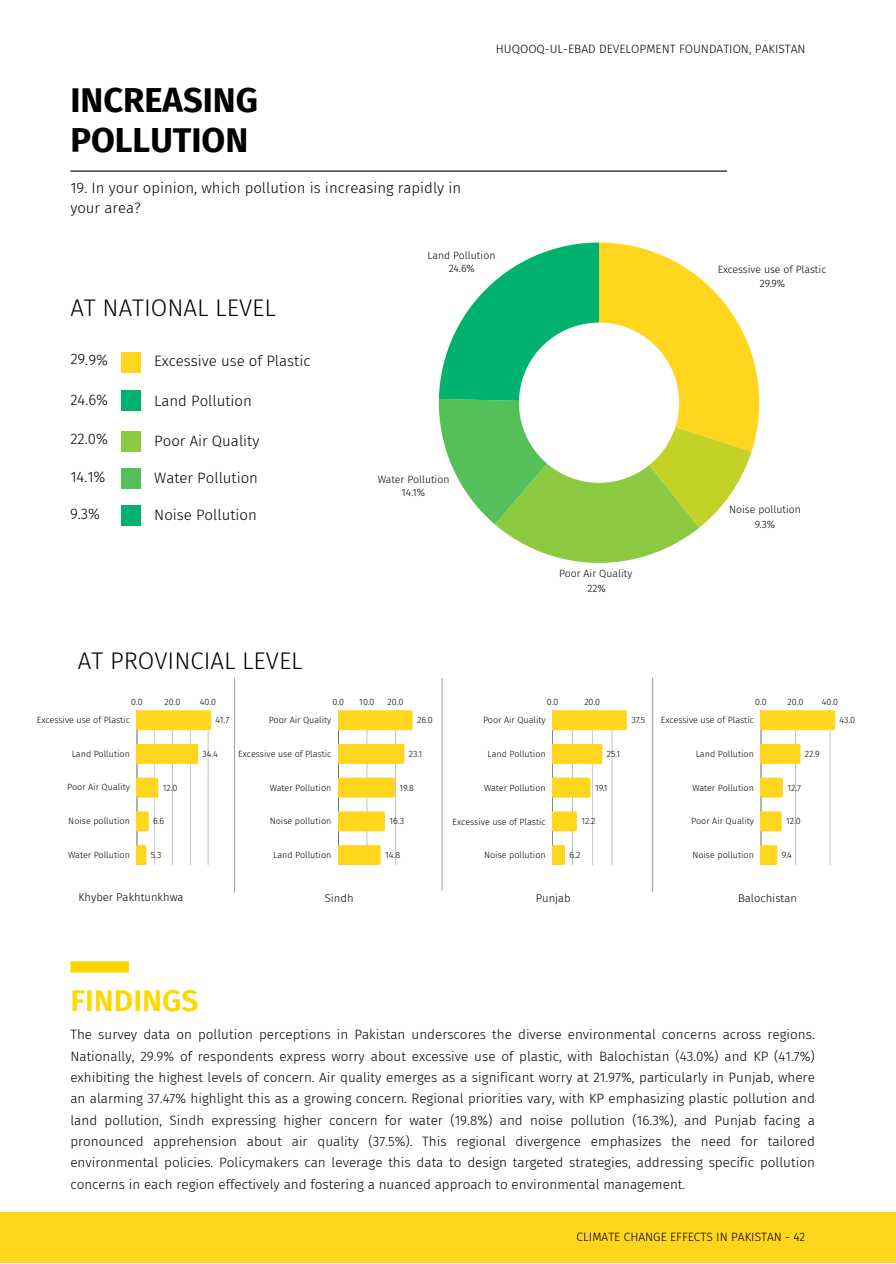
<style>
.page{position:relative;width:896px;height:1264px;background:#fff}
.page>*{position:absolute;margin:0;border:0;box-sizing:border-box;transform-origin:0 0}
.t1{font:700 34.5px/40.5px "Fira Sans";color:#000}
.t2{font:600 30px "Fira Sans";color:#fdd800}
.t3{font:300 24px "Fira Sans";color:#000}
.t4{font:300 15px/20.2px "Fira Sans";color:#000}
.t5{font:300 13.5px/21.3px "Fira Sans";color:#000;text-align:justify}
.t6{font:300 12px "Fira Sans";color:#000}
.t7{font:300 11.25px "Fira Sans";color:#000}
.t8{font:300 10.5px/13.4px "Fira Sans";color:#000;text-align:center}
.t9{font:300 9px "Fira Sans";color:#000}
</style>
<div class="page">
<svg style="left:439px;top:242px;width:320px;height:321px"></svg>
<hr style="left:137px;top:710px;width:1px;height:155px;background:#000">
<hr style="left:154px;top:710px;width:1px;height:155px;background:#000">
<hr style="left:172px;top:710px;width:1px;height:155px;background:#000">
<hr style="left:190px;top:710px;width:1px;height:155px;background:#000">
<hr style="left:208px;top:710px;width:1px;height:155px;background:#000">
<svg style="left:137px;top:710px;width:74px;height:20px"></svg>
<svg style="left:137px;top:811px;width:12px;height:20px"></svg>
<svg style="left:137px;top:777px;width:21px;height:20px"></svg>
<svg style="left:137px;top:845px;width:9px;height:20px"></svg>
<svg style="left:137px;top:744px;width:61px;height:19px"></svg>
<hr style="left:234px;top:678px;width:1px;height:214px;background:#a6a6a6">
<hr style="left:441px;top:678px;width:2px;height:212px;background:#a6a6a6">
<hr style="left:652px;top:678px;width:1px;height:214px;background:#a6a6a6">
<div style="left:70px;top:961px;width:59px;height:11px;background:#fdd800"></div>
<hr style="left:70px;top:170px;width:657px;height:2px;background:#000">
<hr style="left:338px;top:710px;width:1px;height:155px;background:#000">
<hr style="left:367px;top:710px;width:1px;height:155px;background:#000">
<hr style="left:395px;top:710px;width:1px;height:155px;background:#000">
<svg style="left:338px;top:744px;width:66px;height:19px"></svg>
<svg style="left:338px;top:811px;width:47px;height:20px"></svg>
<svg style="left:338px;top:710px;width:74px;height:20px"></svg>
<svg style="left:338px;top:777px;width:57px;height:20px"></svg>
<svg style="left:338px;top:845px;width:42px;height:20px"></svg>
<hr style="left:552px;top:710px;width:1px;height:155px;background:#000">
<hr style="left:572px;top:710px;width:1px;height:155px;background:#000">
<hr style="left:592px;top:710px;width:1px;height:155px;background:#000">
<hr style="left:612px;top:710px;width:1px;height:155px;background:#000">
<svg style="left:553px;top:811px;width:24px;height:20px"></svg>
<svg style="left:553px;top:845px;width:12px;height:20px"></svg>
<svg style="left:553px;top:710px;width:74px;height:20px"></svg>
<svg style="left:553px;top:777px;width:37px;height:20px"></svg>
<svg style="left:553px;top:744px;width:49px;height:19px"></svg>
<hr style="left:760px;top:710px;width:1px;height:155px;background:#000">
<hr style="left:795px;top:710px;width:1px;height:155px;background:#000">
<hr style="left:829px;top:710px;width:1px;height:155px;background:#000">
<svg style="left:761px;top:710px;width:74px;height:20px"></svg>
<svg style="left:761px;top:845px;width:16px;height:20px"></svg>
<svg style="left:761px;top:811px;width:20px;height:20px"></svg>
<svg style="left:761px;top:777px;width:22px;height:20px"></svg>
<svg style="left:761px;top:744px;width:39px;height:19px"></svg>
<div style="left:121px;top:431px;width:19px;height:20px;background:#8ccb41"></div>
<div style="left:121px;top:391px;width:20px;height:20px;background:#00b170"></div>
<div style="left:121px;top:352px;width:19px;height:20px;background:#ffd51e"></div>
<div style="left:121px;top:468px;width:20px;height:20px;background:#55bf5a"></div>
<div style="left:121px;top:505px;width:20px;height:20px;background:#00b170"></div>
<div style="left:0;top:1212px;width:896px;height:50px;background:#ffd51e"></div>
<h1 class="t1" style="left:70px;top:80px;width:189px">INCREASING<br>POLLUTION</h1>
<p class="t4" style="left:70px;top:178px;width:392px">19. In your opinion, which pollution is increasing rapidly in your area?</p>
<p class="t6" style="left:496px;top:42px;width:311px">HUQOOQ-UL-EBAD DEVELOPMENT FOUNDATION, PAKISTAN</p>
<h3 class="t3" style="left:70px;top:293px;width:207px">AT NATIONAL LEVEL</h3>
<p class="t4" style="left:71px;top:349px;width:39px;rotate:1deg">29.9%</p>
<p class="t4" style="left:154px;top:351px;width:158px">Excessive use of Plastic</p>
<p class="t4" style="left:70px;top:389px;width:39px">24.6%</p>
<p class="t4" style="left:154px;top:390px;width:99px">Land Pollution</p>
<p class="t4" style="left:70px;top:429px;width:39px">22.0%</p>
<p class="t4" style="left:154px;top:430px;width:107px">Poor Air Quality</p>
<p class="t4" style="left:70px;top:466px;width:37px">14.1%</p>
<p class="t4" style="left:154px;top:467px;width:105px">Water Pollution</p>
<p class="t4" style="left:70px;top:504px;width:32px">9.3%</p>
<p class="t4" style="left:154px;top:504px;width:104px">Noise Pollution</p>
<p class="t8" style="left:427px;top:249px;width:69px">Land Pollution<br>24.6%</p>
<p class="t8" style="left:378px;top:472px;width:73px">Water Pollution<br>14.1%</p>
<p class="t8" style="left:559px;top:566px;width:75px;line-height:15px">Poor Air Quality<br>22%</p>
<p class="t8" style="left:717px;top:263px;width:110px">Excessive use of Plastic<br>29.9%</p>
<p class="t8" style="left:729px;top:502px;width:73px;line-height:15px">Noise pollution<br>9.3%</p>
<h3 class="t3" style="left:78px;top:646px;width:226px">AT PROVINCIAL LEVEL</h3>
<p class="t9" style="left:131px;top:696px;width:13px">0.0</p>
<p class="t9" style="left:165px;top:696px;width:17px">20.0</p>
<p class="t9" style="left:200px;top:696px;width:18px">40.0</p>
<p class="t9" style="left:333px;top:696px;width:13px">0.0</p>
<p class="t9" style="left:359px;top:696px;width:17px">10.0</p>
<p class="t9" style="left:387px;top:696px;width:17px">20.0</p>
<p class="t9" style="left:547px;top:696px;width:13px">0.0</p>
<p class="t9" style="left:584px;top:696px;width:17px">20.0</p>
<p class="t9" style="left:755px;top:696px;width:13px">0.0</p>
<p class="t9" style="left:787px;top:696px;width:17px">20.0</p>
<p class="t9" style="left:822px;top:696px;width:18px">40.0</p>
<p class="t9" style="left:37px;top:715px;width:95px">Excessive use of Plastic</p>
<p class="t9" style="left:216px;top:714px;width:15px">41.7</p>
<p class="t9" style="left:269px;top:714px;width:64px">Poor Air Quality</p>
<p class="t9" style="left:417px;top:714px;width:17px">26.0</p>
<p class="t9" style="left:483px;top:714px;width:64px">Poor Air Quality</p>
<p class="t9" style="left:631px;top:714px;width:15px">37.5</p>
<p class="t9" style="left:661px;top:715px;width:95px">Excessive use of Plastic</p>
<p class="t9" style="left:839px;top:714px;width:17px">43.0</p>
<p class="t9" style="left:72px;top:748px;width:60px">Land Pollution</p>
<p class="t9" style="left:203px;top:748px;width:17px">34.4</p>
<p class="t9" style="left:238px;top:748px;width:95px">Excessive use of Plastic</p>
<p class="t9" style="left:409px;top:748px;width:15px">23.1</p>
<p class="t9" style="left:487px;top:748px;width:60px">Land Pollution</p>
<p class="t9" style="left:607px;top:748px;width:15px">25.1</p>
<p class="t9" style="left:696px;top:748px;width:60px">Land Pollution</p>
<p class="t9" style="left:805px;top:748px;width:16px">22.9</p>
<p class="t9" style="left:67px;top:781px;width:64px">Poor Air Quality</p>
<p class="t9" style="left:163px;top:782px;width:16px">12.0</p>
<p class="t9" style="left:270px;top:782px;width:63px">Water Pollution</p>
<p class="t9" style="left:399px;top:782px;width:16px">19.8</p>
<p class="t9" style="left:484px;top:782px;width:63px">Water Pollution</p>
<p class="t9" style="left:595px;top:782px;width:14px">19.1</p>
<p class="t9" style="left:692px;top:782px;width:63px">Water Pollution</p>
<p class="t9" style="left:787px;top:782px;width:15px">12.7</p>
<p class="t9" style="left:68px;top:815px;width:63px">Noise pollution</p>
<p class="t9" style="left:153px;top:815px;width:13px">6.6</p>
<p class="t9" style="left:68px;top:849px;width:63px">Water Pollution</p>
<p class="t9" style="left:151px;top:849px;width:12px">5.3</p>
<p class="t9" style="left:270px;top:815px;width:63px">Noise pollution</p>
<p class="t9" style="left:389px;top:815px;width:16px">16.3</p>
<p class="t9" style="left:273px;top:849px;width:60px">Land Pollution</p>
<p class="t9" style="left:385px;top:849px;width:17px">14.8</p>
<p class="t9" style="left:452px;top:816px;width:95px">Excessive use of Plastic</p>
<p class="t9" style="left:581px;top:815px;width:16px">12.2</p>
<p class="t9" style="left:484px;top:849px;width:63px">Noise pollution</p>
<p class="t9" style="left:569px;top:849px;width:12px">6.2</p>
<p class="t9" style="left:691px;top:815px;width:64px">Poor Air Quality</p>
<p class="t9" style="left:786px;top:815px;width:16px">12.0</p>
<p class="t9" style="left:692px;top:849px;width:63px">Noise pollution</p>
<p class="t9" style="left:781px;top:849px;width:12px">9.4</p>
<p class="t7" style="left:78px;top:890px;width:107px">Khyber Pakhtunkhwa</p>
<p class="t7" style="left:325px;top:891px;width:30px">Sindh</p>
<p class="t7" style="left:536px;top:891px;width:37px">Punjab</p>
<p class="t7" style="left:738px;top:891px;width:60px">Balochistan</p>
<h2 class="t2" style="left:70px;top:983px;width:129px">FINDINGS</h2>
<p class="t5" style="left:70px;top:1023px;width:746px">The survey data on pollution perceptions in Pakistan underscores the diverse environmental concerns across regions.<br>Nationally, 29.9% of respondents express worry about excessive use of plastic, with Balochistan (43.0%) and KP (41.7%) exhibiting the highest levels of concern. Air quality emerges as a significant worry at 21.97%, particularly in Punjab, where an alarming 37.47% highlight this as a growing concern. Regional priorities vary, with KP emphasizing plastic pollution and land pollution, Sindh expressing higher concern for water (19.8%) and noise pollution (16.3%), and Punjab facing a pronounced apprehension about air quality (37.5%). This regional divergence emphasizes the need for tailored environmental policies. Policymakers can leverage this data to design targeted strategies, addressing specific pollution concerns in each region effectively and fostering a nuanced approach to environmental management.</p>
<p class="t6" style="left:576px;top:1229px;width:230px">CLIMATE CHANGE EFFECTS IN PAKISTAN - 42</p>
</div>
